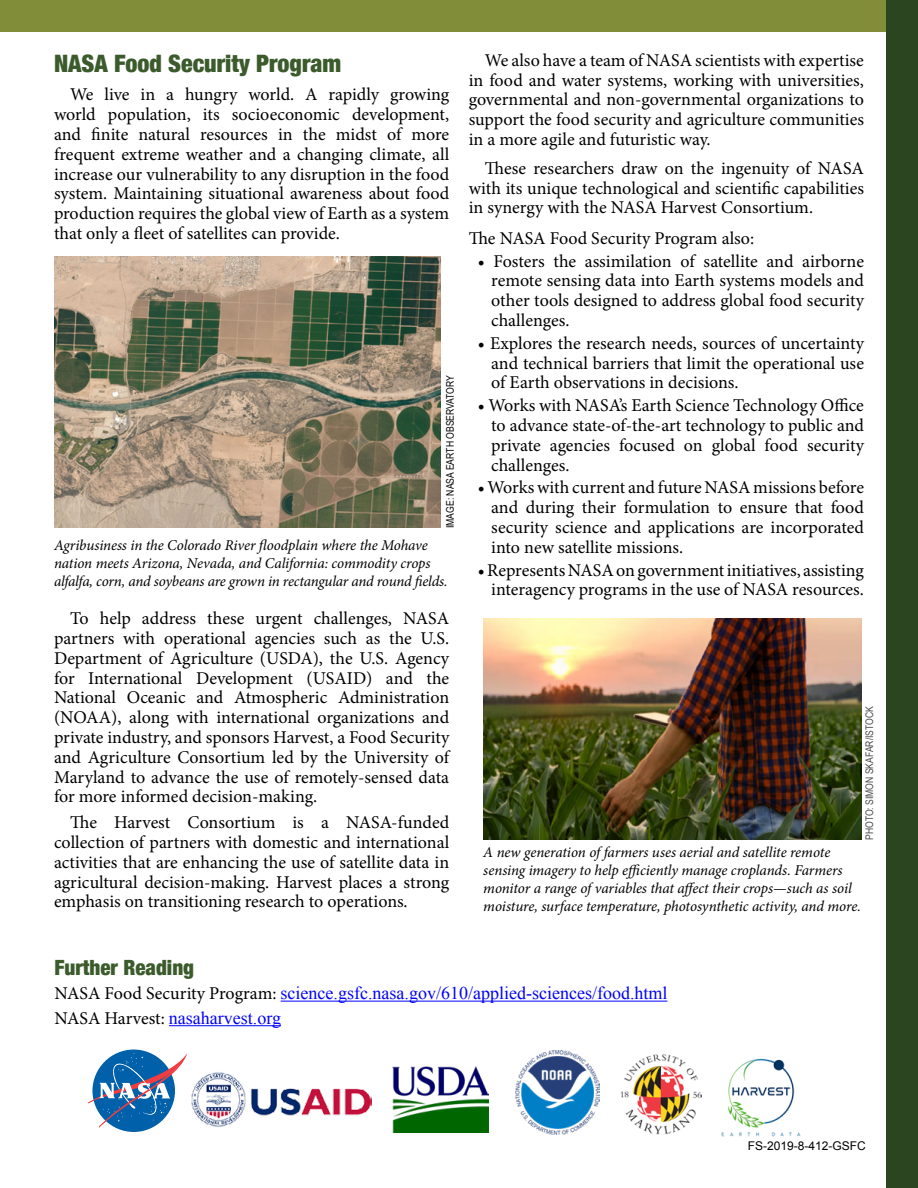
<style>
.page{position:relative;width:918px;height:1188px;background:#fff}
.page>*{position:absolute;margin:0;border:0;box-sizing:border-box;transform-origin:0 0}
.t1{font:900 condensed 24px "Helvetica Neue";color:#3c5b2c}
.t2{font:900 condensed 21px "Helvetica Neue";color:#3c5b2c}
.t3{font:18px/19.8px "Minion Pro";color:#000;text-align:justify}
.t4{font:18px "Times New Roman";color:#00f}
.t5{font:italic 15px/18px "Minion Pro";letter-spacing:-.01em;color:#000}
.t6{font:12px "Arial";color:#000}
.t7{font:10.5px "Arial Narrow";color:#000}
.t8{font:10.5px "Arial Narrow";color:#48484a}
.s1{font-family:"Minion Pro";color:#000}
</style>
<div class="page">
<div style="left:0;top:0;width:911px;height:31px;background:#828d39"></div>
<hr style="left:281px;top:1001px;width:387px;height:1px;background:#00f">
<hr style="left:169px;top:1025px;width:112px;height:1px;background:#00f">
<div style="left:887px;top:0;width:31px;height:1188px;background:#2b4521"></div>
<img style="left:483px;top:618px;width:378px;height:222px">
<img style="left:54px;top:256px;width:387px;height:271px">
<img style="left:621px;top:1054px;width:80px;height:81px">
<img style="left:721px;top:1058px;width:80px;height:78px">
<img style="left:515px;top:1050px;width:85px;height:85px">
<div style="left:92px;top:1050px;width:83px;height:82px;background:#0060a9;border-radius:50%"></div>
<svg style="left:87px;top:1053px;width:100px;height:75px"></svg>
<img style="left:392px;top:1067px;width:96px;height:66px">
<img style="left:192px;top:1072px;width:180px;height:55px">
<p class="t1" style="left:54px;top:43px;width:289px">NASA Food Security Program</p>
<p class="t3" style="left:54px;top:85px;width:397px;text-indent:16px">We live in a hungry world. A rapidly growing world population, its socioeconomic development, and finite natural resources in the midst of more frequent extreme weather and a changing climate, all increase our vulnerability to any disruption in the food system. Maintaining situational awareness about food production requires the global view of Earth as a system that only a fleet of satellites can provide.</p>
<p class="t7" style="left:442px;top:528px;width:155px;rotate:-90deg">IMAGE: NASA EARTH OBSERVATORY</p>
<p class="t5" style="left:54px;top:537px;width:395px">Agribusiness in the Colorado River floodplain where the Mohave nation meets Arizona, Nevada, and California: commodity crops alfalfa, corn, and soybeans are grown in rectangular and round fields.</p>
<p class="t3" style="left:54px;top:609px;width:397px;text-indent:16px">To help address these urgent challenges, NASA partners with operational agencies such as the U.S.<br>Department of Agriculture (USDA), the U.S. Agency for International Development (USAID) and the National Oceanic and Atmospheric Administration (NOAA), along with international organizations and private industry, and sponsors Harvest, a Food Security and Agriculture Consortium led by the University of Maryland to advance the use of remotely-sensed data for more informed decision-making.</p>
<p class="t3" style="left:54px;top:813px;width:397px;text-indent:16px">The Harvest Consortium is a NASA-funded collection of partners with domestic and international activities that are enhancing the use of satellite data in agricultural decision-making. Harvest places a strong emphasis on transitioning research to operations.</p>
<p class="t3" style="left:469px;top:50px;width:397px;text-indent:16px">We also have a team of NASA scientists with expertise in food and water systems, working with universities, governmental and non-governmental organizations to support the food security and agriculture communities in a more agile and futuristic way.</p>
<p class="t3" style="left:469px;top:158px;width:397px;text-indent:16px">These researchers draw on the ingenuity of NASA with its unique technological and scientific capabilities in synergy with the NASA Harvest Consortium.</p>
<p class="t3" style="left:469px;top:228px;width:287px">The NASA Food Security Program also:</p>
<p class="t3" style="left:491px;top:251px;width:374px;text-indent:-14px">• Fosters the assimilation of satellite and airborne remote sensing data into Earth systems models and other tools designed to address global food security challenges.</p>
<p class="t3" style="left:491px;top:333px;width:374px;text-indent:-14px">• Explores the research needs, sources of uncertainty and technical barriers that limit the operational use of Earth observations in decisions.</p>
<p class="t3" style="left:491px;top:396px;width:374px;text-indent:-14px">• Works with NASA’s Earth Science Technology Office to advance state-of-the-art technology to public and private agencies focused on global food security challenges.</p>
<p class="t3" style="left:491px;top:478px;width:374px;text-indent:-14px">• Works with current and future NASA missions before and during their formulation to ensure that food security science and applications are incorporated into new satellite missions.</p>
<p class="t3" style="left:478px;top:560px;width:388px;text-align:right">• Represents NASA on government initiatives, assisting interagency programs in the use of NASA resources.</p>
<p class="t8" style="left:862px;top:840px;width:136px;rotate:-90deg">PHOTO: SIMON SKAFAR/ISTOCK</p>
<p class="t5" style="left:483px;top:843px;width:379px">A new generation of farmers uses aerial and satellite remote sensing imagery to help efficiently manage croplands. Farmers monitor a range of variables that affect their crops—such as soil moisture, surface temperature, photosynthetic activity, and more.</p>
<p class="t2" style="left:54px;top:950px;width:141px">Further Reading</p>
<p class="t4" style="left:54px;top:981px;width:615px"><span class="s1">NASA Food Security Program:</span> science.gsfc.nasa.gov/610/applied-sciences/food.html</p>
<p class="t4" style="left:54px;top:1006px;width:228px"><span class="s1">NASA Harvest:</span> nasaharvest.org</p>
<p class="t6" style="left:748px;top:1138px;width:120px">FS-2019-8-412-GSFC</p>
</div>
